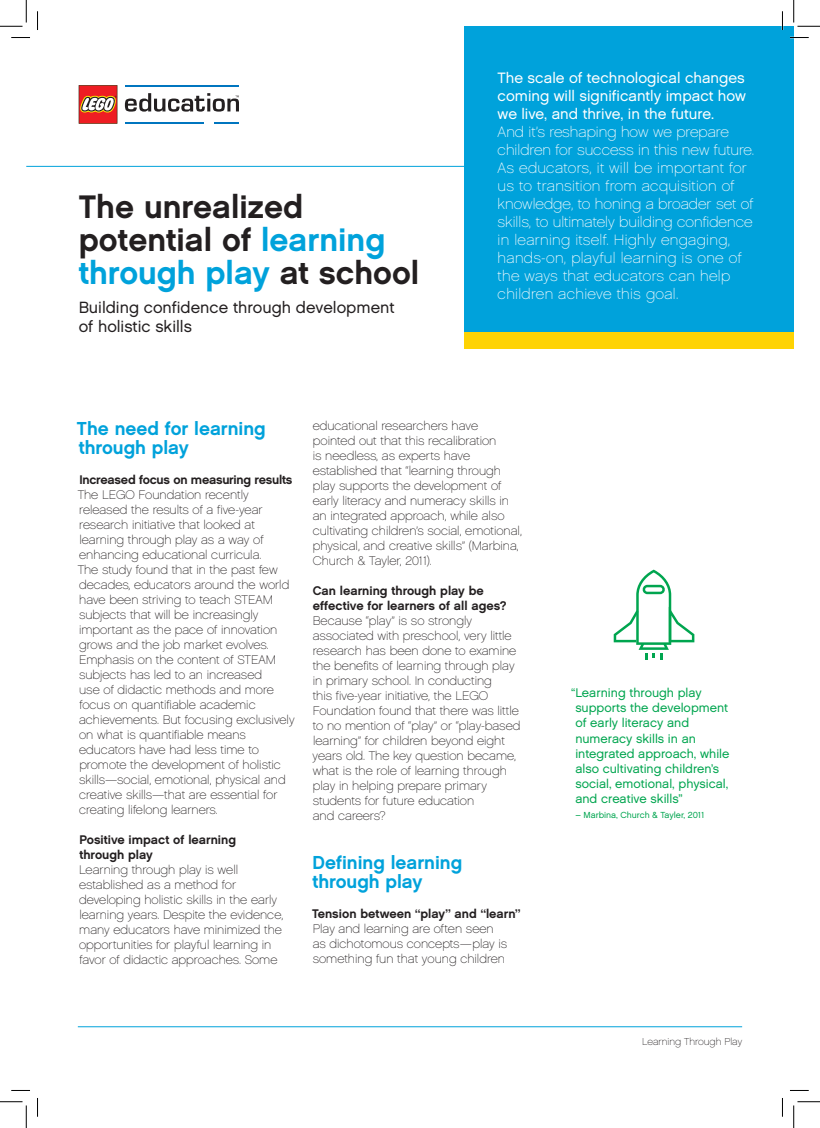
<style>
.page{position:relative;width:820px;height:1128px;background:#fff}
.page>*{position:absolute;margin:0;border:0;box-sizing:border-box;transform-origin:0 0}
.t1{font:700 32.5px/32.5px "LEGO Chalet 60";color:#231f20}
.blue_subhead{font:700 18.75px/18.8px "LEGO Chalet 60";color:#00a2db}
.t2{font:16.25px/19.5px "LEGO Chalet 60";color:#231f20}
.t3{font:300 15px/18px "LEGO Chalet 60";letter-spacing:.015em;color:#fff}
.body{font:300 12.5px/15px "LEGO Chalet 60";color:#231f20}
.quote{font:12.5px/15px "LEGO Chalet 60";color:#00a54f}
.subhead{font:700 12.5px/15px "LEGO Chalet 60";color:#231f20}
.subhead-2{font:700 12.5px "LEGO Chalet 60";letter-spacing:-.02em;color:#231f20}
.t4{font:300 10px "LEGO Chalet 60";color:#231f20}
.quote-2{font:8.75px "LEGO Chalet 60";color:#00a54f}
.s1{color:#00a2db}
.s2{font-weight:400}
</style>
<div class="page">
<hr style="left:78px;top:1026px;width:664px;height:1px;background:#00a2db">
<hr style="left:26px;top:166px;width:451px;height:1px;background:#00a2db">
<div style="left:464px;top:26px;width:329px;height:315px;background:#00a2db"></div>
<div style="left:464px;top:332px;width:329px;height:16px;background:#fed304"></div>
<hr style="left:125px;top:85px;width:114px;height:2px;background:#0075bf">
<hr style="left:125px;top:122px;width:79px;height:2px;background:#0075bf">
<hr style="left:214px;top:122px;width:25px;height:2px;background:#0075bf">
<svg style="left:125px;top:93px;width:114px;height:19px"></svg>
<svg style="left:79px;top:85px;width:38px;height:39px"></svg>
<svg style="left:613px;top:569px;width:81px;height:90px"></svg>
<svg style="left:11px;top:37px;width:19px;height:1px"></svg>
<svg style="left:790px;top:37px;width:18px;height:1px"></svg>
<svg style="left:37px;top:11px;width:1px;height:19px"></svg>
<svg style="left:37px;top:1098px;width:1px;height:18px"></svg>
<svg style="left:781px;top:11px;width:2px;height:19px"></svg>
<svg style="left:782px;top:1098px;width:1px;height:18px"></svg>
<svg style="left:0;top:0;width:27px;height:27px"></svg>
<svg style="left:0;top:1101px;width:27px;height:26px"></svg>
<svg style="left:793px;top:0;width:26px;height:27px"></svg>
<svg style="left:793px;top:1101px;width:26px;height:26px"></svg>
<p class="t1" style="left:79px;top:190px;width:342px">The unrealized potential of <span class="s1">learning through play</span> at school</p>
<p class="t2" style="left:79px;top:297px;width:317px">Building confidence through development of holistic skills</p>
<p class="t3" style="left:497px;top:69px;width:258px"><span class="s2">The scale of technological changes coming will significantly impact how we live, and thrive, in the future.<br></span>And it’s reshaping how we prepare children for success in this new future.<br>As educators, it will be important for us to transition from acquisition of knowledge, to honing a broader set of skills, to ultimately building confidence in learning itself. Highly engaging, hands-on, playful learning is one of the ways that educators can help children achieve this goal.</p>
<p class="blue_subhead" style="left:77px;top:418px;width:190px">The need for learning through play</p>
<p class="subhead-2" style="left:79px;top:471px;width:214px">Increased focus on measuring results</p>
<p class="body" style="left:78px;top:487px;width:218px">The LEGO Foundation recently released the results of a five-year research initiative that looked at learning through play as a way of enhancing educational curricula.<br>The study found that in the past few decades, educators around the world have been striving to teach STEAM subjects that will be increasingly important as the pace of innovation grows and the job market evolves.<br>Emphasis on the content of STEAM subjects has led to an increased<br>use of didactic methods and more focus on quantifiable academic achievements. But focusing exclusively on what is quantifiable means educators have had less time to promote the development of holistic skills—social, emotional, physical and creative skills—that are essential for creating lifelong learners.</p>
<p class="subhead" style="left:79px;top:831px;width:158px">Positive impact of learning through play</p>
<p class="body" style="left:79px;top:862px;width:206px">Learning through play is well established as a method for developing holistic skills in the early learning years. Despite the evidence, many educators have minimized the opportunities for playful learning in favor of didactic approaches. Some</p>
<p class="body" style="left:312px;top:418px;width:211px">educational researchers have pointed out that this recalibration<br>is needless, as experts have established that “learning through play supports the development of early literacy and numeracy skills in an integrated approach, while also cultivating children’s social, emotional, physical, and creative skills” (Marbina, Church &amp; Tayler, 2011).</p>
<p class="subhead" style="left:312px;top:583px;width:195px">Can learning through play be effective for learners of all ages?</p>
<p class="body" style="left:312px;top:613px;width:209px">Because “play” is so strongly associated with preschool, very little research has been done to examine the benefits of learning through play in primary school. In conducting<br>this five-year initiative, the LEGO Foundation found that there was little to no mention of “play” or “play-based learning” for children beyond eight years old. The key question became, what is the role of learning through play in helping prepare primary students for future education<br>and careers?</p>
<p class="blue_subhead" style="left:312px;top:852px;width:151px">Defining learning through play</p>
<p class="subhead" style="left:312px;top:905px;width:210px">Tension between “play” and “learn”</p>
<p class="body" style="left:312px;top:921px;width:196px">Play and learning are often seen as dichotomous concepts—play is something fun that young children</p>
<p class="quote" style="left:575px;top:685px;width:156px;text-indent:-4px">“Learning through play supports the development of early literacy and numeracy skills in an integrated approach, while also cultivating children’s social, emotional, physical, and creative skills”</p>
<p class="quote-2" style="left:575px;top:809px;width:131px">– Marbina, Church &amp; Tayler, 2011</p>
<p class="t4" style="left:642px;top:1034px;width:101px">Learning Through Play</p>
</div>
